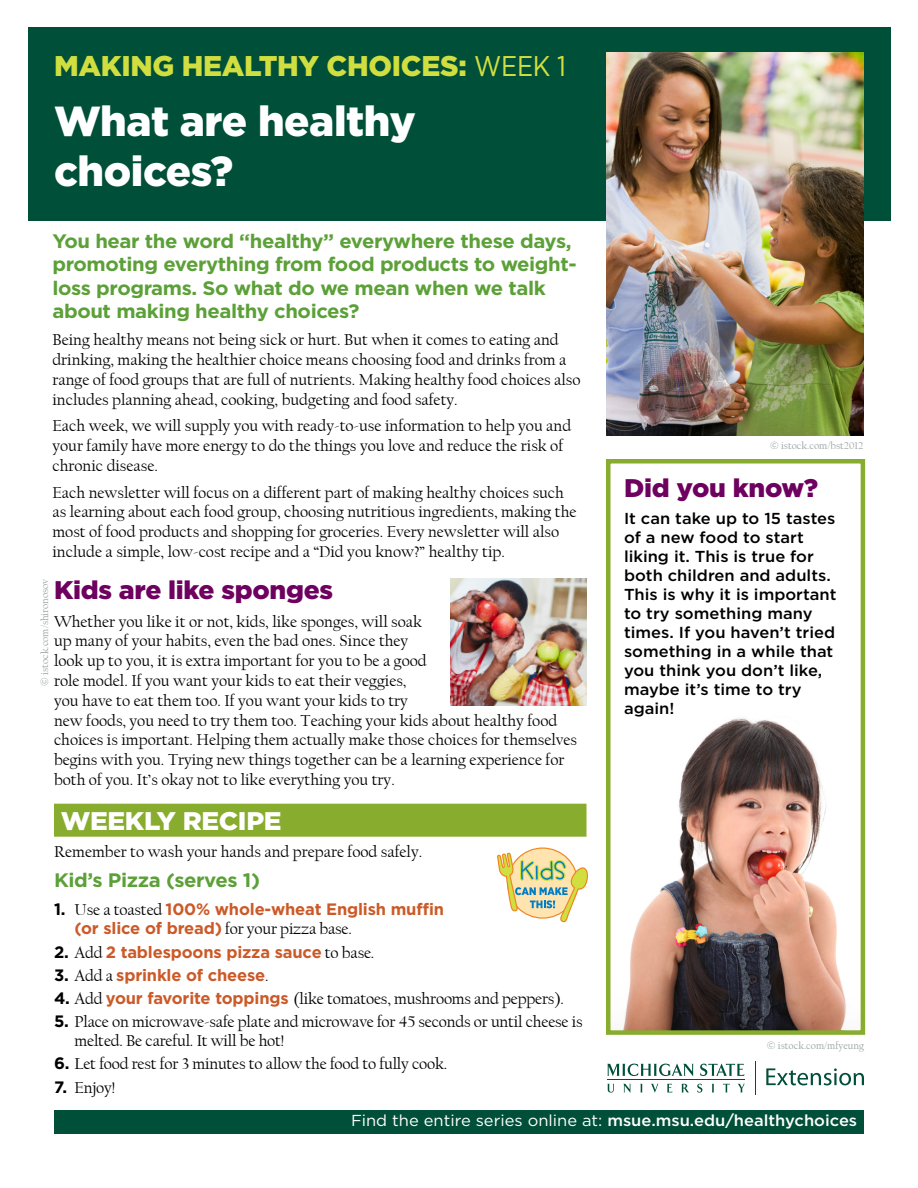
<style>
.page{position:relative;width:918px;height:1188px;background:#fff}
.page>*{position:absolute;margin:0;border:0;box-sizing:border-box;transform-origin:0 0}
.t1{font:900 42px/50.4px "Gotham";letter-spacing:-.01em;color:#fff}
.t2{font:900 28.5px "Gotham";letter-spacing:-.01em;color:#d1de3f}
.H1_Article_Headline{font:900 25.5px "Gotham";letter-spacing:-.01em;color:#6e005f;scale:1.04 1}
.t3{font:900 25.5px "Gotham";letter-spacing:-.01em;color:#fff;scale:1.04 1}
.t4{font:700 19.5px/23.4px "Gotham";letter-spacing:-.02em;color:#5ca038;scale:1.04 1}
.t5{font:16.5px/19.8px "Californian FB";color:#000}
.t6{font:700 16.5px/19.8px "Gotham";letter-spacing:-.01em;color:#cb5a28}
.t7{font:500 15.9px/19px "Gotham";color:#000;scale:1.04 1}
.t8{font:15.9px "Gotham";color:#fff;scale:1.04 1}
.t9{font:10.5px "Californian FB";color:#99a2a2}
.s1{font-family:"Gotham Narrow";font-weight:400}
.s2{color:#000}
.s3{font-family:"Californian FB";font-weight:400;color:#000}
.s4{font-family:"Gotham";font-weight:700}
.s5{font-family:"Gotham";font-weight:700;color:#cb5a28}
.s6{font-family:"Gotham"}
.s7{font-weight:500}
</style>
<div class="page">
<div style="left:54px;top:1110px;width:810px;height:24px;background:#004f39"></div>
<img style="left:623px;top:717px;width:223px;height:313px">
<div style="left:28px;top:27px;width:863px;height:193px;background:#004f39"></div>
<img style="left:606px;top:52px;width:258px;height:383px">
<div style="left:54px;top:804px;width:532px;height:33px;background:#88ac2e"></div>
<div style="left:606px;top:459px;width:259px;height:576px;border:4px solid #88ac2e"></div>
<svg style="left:607px;top:1084px;width:7px;height:9px"></svg>
<svg style="left:623px;top:1084px;width:8px;height:9px"></svg>
<svg style="left:640px;top:1084px;width:3px;height:8px"></svg>
<svg style="left:651px;top:1084px;width:7px;height:9px"></svg>
<svg style="left:667px;top:1084px;width:5px;height:8px"></svg>
<svg style="left:682px;top:1084px;width:7px;height:8px"></svg>
<svg style="left:697px;top:1084px;width:5px;height:9px"></svg>
<svg style="left:712px;top:1084px;width:2px;height:8px"></svg>
<svg style="left:723px;top:1084px;width:7px;height:8px"></svg>
<svg style="left:738px;top:1084px;width:7px;height:8px"></svg>
<svg style="left:607px;top:1063px;width:87px;height:13px"></svg>
<svg style="left:700px;top:1063px;width:44px;height:13px"></svg>
<hr style="left:607px;top:1079px;width:138px;height:1px;background:#004f39">
<svg style="left:766px;top:1068px;width:98px;height:17px"></svg>
<hr style="left:755px;top:1062px;width:1px;height:33px;background:#004f39">
<img style="left:450px;top:578px;width:136px;height:127px">
<svg style="left:497px;top:848px;width:91px;height:74px"></svg>
<p class="t2" style="left:54px;top:47px;width:514px">MAKING HEALTHY CHOICES: <span class="s1">WEEK 1</span></p>
<p class="t1" style="left:54px;top:95px;width:363px">What are healthy choices?</p>
<p class="t4" style="left:52px;top:229px;width:506px">You hear the word “healthy” everywhere these days, promoting everything from food products to weight&shy;loss programs. So what do we mean when we talk about making healthy choices?</p>
<p class="t5" style="left:52px;top:330px;width:530px">Being healthy means not being sick or hurt. But when it comes to eating and drinking, making the healthier choice means choosing food and drinks from a range of food groups that are full of nutrients. Making healthy food choices also includes planning ahead, cooking, budgeting and food safety.</p>
<p class="t5" style="left:52px;top:416px;width:520px">Each week, we will supply you with ready-to-use information to help you and your family have more energy to do the things you love and reduce the risk of chronic disease.</p>
<p class="t5" style="left:52px;top:482px;width:525px">Each newsletter will focus on a different part of making healthy choices such as learning about each food group, choosing nutritious ingredients, making the most of food products and shopping for groceries. Every newsletter will also include a simple, low-cost recipe and a “Did you know?” healthy tip.</p>
<p class="H1_Article_Headline" style="left:54px;top:573px;width:270px">Kids are like sponges</p>
<p class="t5" style="left:54px;top:612px;width:525px">Whether you like it or not, kids, like sponges, will soak<br>up many of your habits, even the bad ones. Since they<br>look up to you, it is extra important for you to be a good<br>role model. If you want your kids to eat their veggies,<br>you have to eat them too. If you want your kids to try<br>new foods, you need to try them too. Teaching your kids about healthy food choices is important. Helping them actually make those choices for themselves begins with you. Trying new things together can be a learning experience for both of you. It’s okay not to like everything you try.</p>
<h1 class="t3" style="left:61px;top:803px;width:214px">WEEKLY RECIPE</h1>
<p class="t5" style="left:54px;top:842px;width:370px">Remember to wash your hands and prepare food safely.</p>
<h2 class="t4" style="left:54px;top:869px;width:200px">Kid’s Pizza (serves 1)</h2>
<p class="t6" style="left:75px;top:899px;width:371px;text-indent:-21px"><span class="s2">1.</span> <span class="s3">Use a toasted</span> 100% whole-wheat English muffin (or slice of bread) <span class="s3">for your pizza base.</span></p>
<p class="t6" style="left:54px;top:942px;width:322px"><span class="s2">2.</span> <span class="s3">Add</span> 2 tablespoons pizza sauce <span class="s3">to base.</span></p>
<p class="t6" style="left:54px;top:965px;width:216px"><span class="s2">3.</span> <span class="s3">Add a</span> sprinkle of cheese<span class="s3">.</span></p>
<p class="t5" style="left:54px;top:989px;width:512px"><span class="s4">4.</span> Add <span class="s5">your favorite toppings</span> (like tomatoes, mushrooms and peppers).</p>
<p class="t5" style="left:75px;top:1012px;width:510px;text-indent:-21px"><span class="s4">5.</span> Place on microwave-safe plate and microwave for 45 seconds or until cheese is melted. Be careful. It will be hot!</p>
<p class="t5" style="left:54px;top:1054px;width:395px"><span class="s4">6.</span> Let food rest for 3 minutes to allow the food to fully cook.</p>
<p class="t5" style="left:54px;top:1077px;width:63px"><span class="s4">7.</span> Enjoy!</p>
<p class="t9" style="left:39px;top:686px;width:108px;rotate:-90deg"><span class="s6">©</span> istock.com/shironosov</p>
<p class="t9" style="left:770px;top:440px;width:95px"><span class="s6">©</span> istock.com/bst2012</p>
<p class="H1_Article_Headline" style="left:624px;top:471px;width:188px">Did you know?</p>
<h3 class="t7" style="left:624px;top:509px;width:206px">It can take up to 15 tastes of a new food to start liking it. This is true for both children and adults.<br>This is why it is important to try something many times. If you haven’t tried something in a while that you think you don’t like, maybe it’s time to try again!</h3>
<p class="t9" style="left:767px;top:1039px;width:99px"><span class="s6">©</span> istock.com/mfyeung</p>
<p class="t8" style="left:351px;top:1110px;width:488px">Find the entire series online at: <span class="s7">msue.msu.edu/healthychoices</span></p>
</div>
